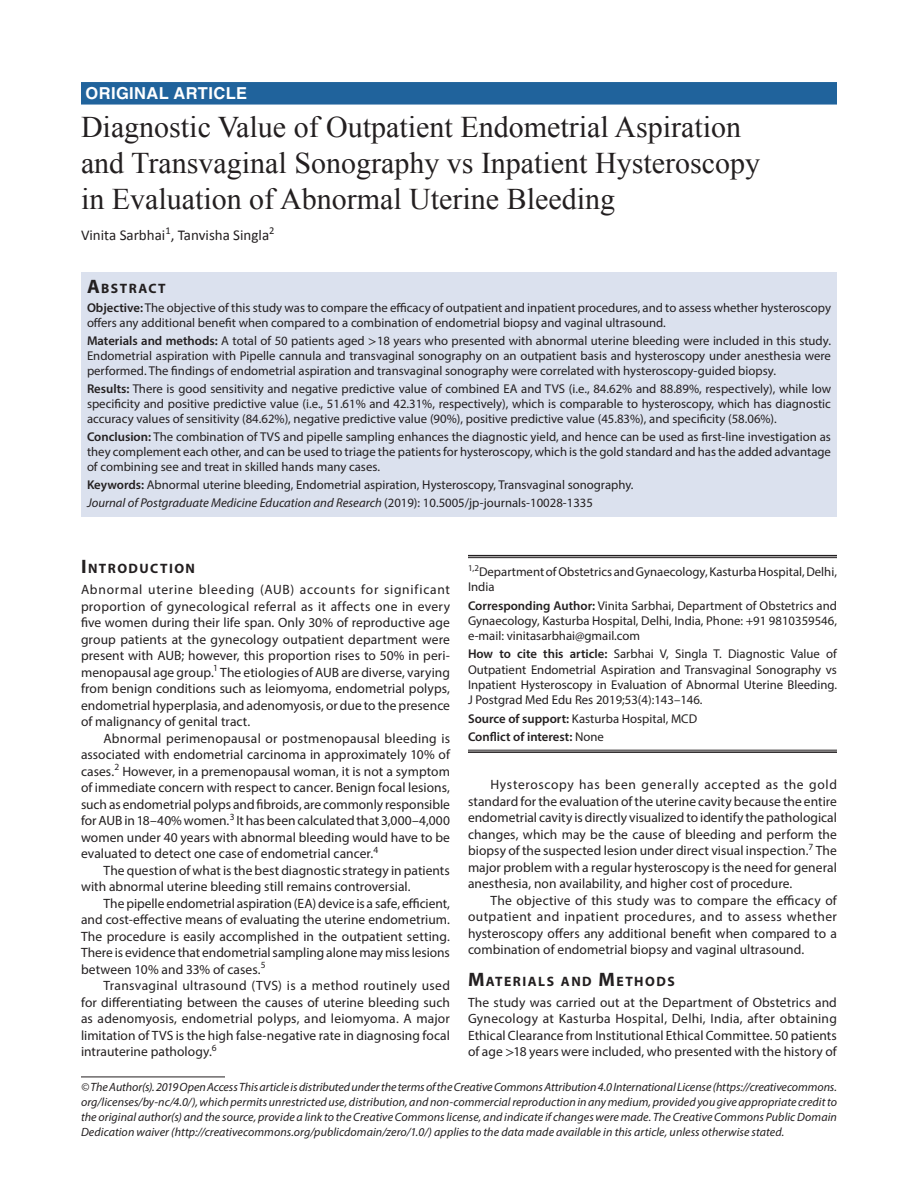
<style>
.page{position:relative;width:918px;height:1188px;background:#fff}
.page>*{position:absolute;margin:0;border:0;box-sizing:border-box;transform-origin:0 0}
.AT{font:30px/36px "Times New Roman";color:#231f20}
.JPMER-ART{font:700 16.5px "Helvetica LT Std";letter-spacing:.025em;color:#fff}
.AU{font:15px "Calibri";color:#231f20}
.AB{font:700 13.65px "Myriad Pro";letter-spacing:.105em;color:#231f20}
.Para{font:13.5px/16.5px "Myriad Pro";color:#231f20;text-align:justify}
.Para-first{font:13.5px/16.5px "Myriad Pro";letter-spacing:.005em;color:#231f20;text-align:justify}
.KW{font:12.75px/15px "Myriad Pro";color:#231f20;text-align:justify}
.Cor-Para{font:12.75px/15.3px "Myriad Pro";color:#231f20;text-align:justify}
.JT_DOI{font:italic 12.75px "Myriad Pro";color:#231f20}
.AF-first{font:12.75px/15.3px "Myriad Pro";color:#231f20}
.Aff-foot{font:12.75px "Myriad Pro";color:#231f20}
.Aff-foot-last{font:600 12.75px "Myriad Pro";color:#231f20}
.Footnote_Text{font:italic 12px/15px "Myriad Pro";letter-spacing:.005em;color:#231f20;text-align:justify}
.s1{font-size:19.5px}
.s2{font-weight:600}
.s3{font-family:"STIX"}
.s4{font-style:normal}
.s5{font-weight:400}
</style>
<div class="page">
<div style="left:81px;top:82px;width:756px;height:23px;background:#20639c"></div>
<div style="left:81px;top:272px;width:756px;height:26px;background:#dbe1ee"></div>
<div style="left:81px;top:297px;width:756px;height:39px;background:#dbe1ee"></div>
<div style="left:81px;top:330px;width:756px;height:54px;background:#dbe1ee"></div>
<div style="left:81px;top:378px;width:756px;height:54px;background:#dbe1ee"></div>
<div style="left:81px;top:426px;width:756px;height:54px;background:#dbe1ee"></div>
<div style="left:81px;top:474px;width:756px;height:24px;background:#dbe1ee"></div>
<div style="left:81px;top:492px;width:756px;height:24px;background:#dbe1ee"></div>
<hr style="left:468px;top:555px;width:369px;height:1px;background:#231f20">
<hr style="left:468px;top:557px;width:369px;height:1px;background:#231f20">
<hr style="left:468px;top:750px;width:369px;height:1px;background:#231f20">
<hr style="left:468px;top:751px;width:369px;height:2px;background:#231f20">
<hr style="left:81px;top:1077px;width:144px;height:1px;background:#231f20">
<p class="JPMER-ART" style="left:86px;top:83px;width:163px">ORIGINAL ARTICLE</p>
<p class="AT" style="left:81px;top:108px;width:681px">Diagnostic Value of Outpatient Endometrial Aspiration and Transvaginal Sonography vs Inpatient Hysteroscopy in Evaluation of Abnormal Uterine Bleeding</p>
<p class="AU" style="left:81px;top:226px;width:195px">Vinita Sarbhai<sup>1</sup>, Tanvisha Singla<sup>2</sup></p>
<p class="AB" style="left:87px;top:279px;width:80px"><span class="s1">A</span>BSTRACT</p>
<p class="KW" style="left:87px;top:300px;width:746px"><span class="s2">Objective:</span> The objective of this study was to compare the efficacy of outpatient and inpatient procedures, and to assess whether hysteroscopy offers any additional benefit when compared to a combination of endometrial biopsy and vaginal ultrasound.</p>
<p class="KW" style="left:87px;top:333px;width:745px"><span class="s2">Materials and methods:</span> A total of 50 patients aged <span class="s3">&gt;</span>18 years who presented with abnormal uterine bleeding were included in this study.<br>Endometrial aspiration with Pipelle cannula and transvaginal sonography on an outpatient basis and hysteroscopy under anesthesia were performed. The findings of endometrial aspiration and transvaginal sonography were correlated with hysteroscopy-guided biopsy.</p>
<p class="KW" style="left:87px;top:381px;width:746px"><span class="s2">Results:</span> There is good sensitivity and negative predictive value of combined EA and TVS (i.e., 84.62% and 88.89%, respectively), while low specificity and positive predictive value (i.e., 51.61% and 42.31%, respectively), which is comparable to hysteroscopy, which has diagnostic accuracy values of sensitivity (84.62%), negative predictive value (90%), positive predictive value (45.83%), and specificity (58.06%).</p>
<p class="KW" style="left:87px;top:429px;width:746px"><span class="s2">Conclusion:</span> The combination of TVS and pipelle sampling enhances the diagnostic yield, and hence can be used as first-line investigation as they complement each other, and can be used to triage the patients for hysteroscopy, which is the gold standard and has the added advantage of combining see and treat in skilled hands many cases.</p>
<p class="KW" style="left:87px;top:477px;width:548px"><span class="s2">Keywords:</span> Abnormal uterine bleeding, Endometrial aspiration, Hysteroscopy, Transvaginal sonography.</p>
<p class="JT_DOI" style="left:87px;top:495px;width:507px">Journal of Postgraduate Medicine Education and Research <span class="s4">(2019): 10.5005/jp-journals-10028-1335</span></p>
<h1 class="AB" style="left:81px;top:560px;width:116px"><span class="s1">I</span>NTRODUCTION</h1>
<p class="Para-first" style="left:81px;top:581px;width:371px">Abnormal uterine bleeding (AUB) accounts for significant proportion of gynecological referral as it affects one in every five women during their life span. Only 30% of reproductive age group patients at the gynecology outpatient department were present with AUB; however, this proportion rises to 50% in peri&shy;menopausal age group.<sup>1</sup> The etiologies of AUB are diverse, varying from benign conditions such as leiomyoma, endometrial polyps, endometrial hyperplasia, and adenomyosis, or due to the presence of malignancy of genital tract.</p>
<p class="Para" style="left:81px;top:730px;width:371px;text-indent:22px">Abnormal perimenopausal or postmenopausal bleeding is associated with endometrial carcinoma in approximately 10% of cases.<sup>2</sup> However, in a premenopausal woman, it is not a symptom of immediate concern with respect to cancer. Benign focal lesions, such as endometrial polyps and fibroids, are commonly responsible for AUB in 18–40% women.<sup>3</sup> It has been calculated that 3,000–4,000 women under 40 years with abnormal bleeding would have to be evaluated to detect one case of endometrial cancer.<sup>4</sup></p>
<p class="Para" style="left:81px;top:862px;width:370px;text-indent:22px">The question of what is the best diagnostic strategy in patients with abnormal uterine bleeding still remains controversial.</p>
<p class="Para" style="left:81px;top:895px;width:371px;text-indent:22px">The pipelle endometrial aspiration (EA) device is a safe, efficient, and cost-effective means of evaluating the uterine endometrium.<br>The procedure is easily accomplished in the outpatient setting.<br>There is evidence that endometrial sampling alone may miss lesions between 10% and 33% of cases.<sup>5</sup></p>
<p class="Para" style="left:81px;top:977px;width:371px;text-indent:22px">Transvaginal ultrasound (TVS) is a method routinely used for differentiating between the causes of uterine bleeding such as adenomyosis, endometrial polyps, and leiomyoma. A major limitation of TVS is the high false-negative rate in diagnosing focal intrauterine pathology.<sup>6</sup></p>
<p class="AF-first" style="left:468px;top:564px;width:370px"><sup>1,2</sup>Department of Obstetrics and Gynaecology, Kasturba Hospital, Delhi,<br>India</p>
<p class="Cor-Para" style="left:468px;top:597px;width:371px"><span class="s2">Corresponding Author:</span> Vinita Sarbhai, Department of Obstetrics and Gynaecology, Kasturba Hospital, Delhi, India, Phone: +91 9810359546, e-mail: vinitasarbhai@gmail.com</p>
<p class="Cor-Para" style="left:468px;top:646px;width:371px"><span class="s2">How to cite this article:</span> Sarbhai V, Singla T. Diagnostic Value of Outpatient Endometrial Aspiration and Transvaginal Sonography vs Inpatient Hysteroscopy in Evaluation of Abnormal Uterine Bleeding.<br>J Postgrad Med Edu Res 2019;53(4):143–146.</p>
<p class="Aff-foot" style="left:468px;top:710px;width:231px"><span class="s2">Source of support:</span> Kasturba Hospital, MCD</p>
<p class="Aff-foot-last" style="left:468px;top:729px;width:137px">Conflict of interest: <span class="s5">None</span></p>
<p class="Para" style="left:468px;top:776px;width:371px;text-indent:22px">Hysteroscopy has been generally accepted as the gold standard for the evaluation of the uterine cavity because the entire endometrial cavity is directly visualized to identify the pathological changes, which may be the cause of bleeding and perform the biopsy of the suspected lesion under direct visual inspection.<sup>7</sup> The major problem with a regular hysteroscopy is the need for general anesthesia, non availability, and higher cost of procedure.</p>
<p class="Para" style="left:468px;top:892px;width:371px;text-indent:22px">The objective of this study was to compare the efficacy of outpatient and inpatient procedures, and to assess whether hysteroscopy offers any additional benefit when compared to a combination of endometrial biopsy and vaginal ultrasound.</p>
<h1 class="AB" style="left:468px;top:972px;width:208px"><span class="s1">M</span>ATERIALS AND <span class="s1">M</span>ETHODS</h1>
<p class="Para-first" style="left:468px;top:994px;width:371px">The study was carried out at the Department of Obstetrics and Gynecology at Kasturba Hospital, Delhi, India, after obtaining Ethical Clearance from Institutional Ethical Committee. 50 patients of age <span class="s3">&gt;</span>18 years were included, who presented with the history of</p>
<p class="Footnote_Text" style="left:81px;top:1079px;width:758px">© The Author(s). 2019 Open Access This article is distributed under the terms of the Creative Commons Attribution 4.0 International License (https://creativecommons. org/licenses/by-nc/4.0/), which permits unrestricted use, distribution, and non-commercial reproduction in any medium, provided you give appropriate credit to the original author(s) and the source, provide a link to the Creative Commons license, and indicate if changes were made. The Creative Commons Public Domain Dedication waiver (http://creativecommons.org/publicdomain/zero/1.0/) applies to the data made available in this article, unless otherwise stated.</p>
</div>
